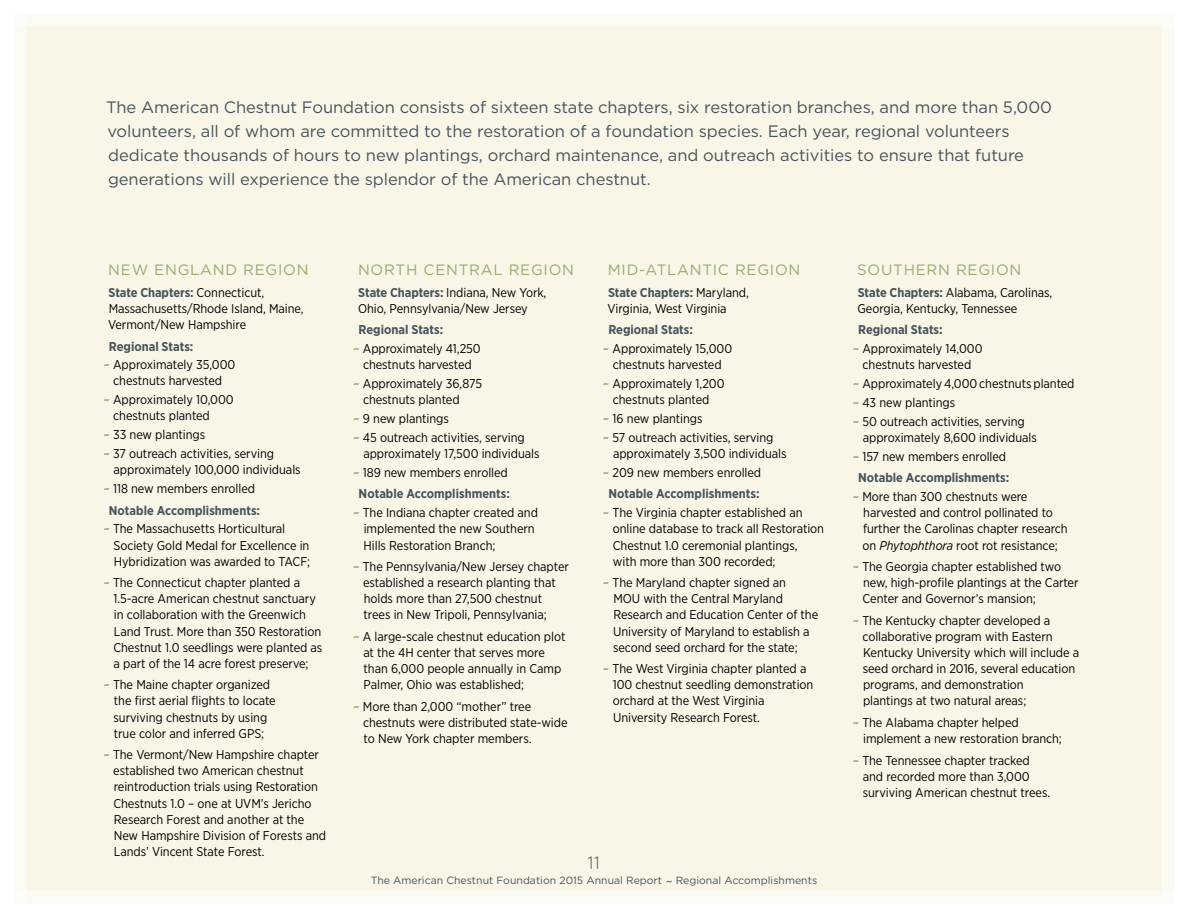
<style>
.page{position:relative;width:1188px;height:918px;background:#fff}
.page>*{position:absolute;margin:0;border:0;box-sizing:border-box;transform-origin:0 0}
.Page_Number{font:18px "Quicksand";color:#48535b}
.Intro{font:16.5px/24px "Gotham";letter-spacing:-.005em;color:#48535b}
.Subhead{font:15px "Gotham";letter-spacing:.05em;color:#96ab70}
.Body_Copy{font:12.75px/16.2px "Gotham Narrow";letter-spacing:-.005em;color:#000}
.Body_Copy-2{font:700 12.75px "Gotham Narrow";color:#48535b}
.t1{font:10.5px "Gotham";color:#48535b}
.s1{font-weight:700;color:#48535b}
.s2{font-family:"Gotham";font-weight:700;color:#96ab70}
.s3{font-family:"Quicksand";font-size:18px}
.s4{font-style:italic}
</style>
<div class="page">
<div style="left:14px;top:14px;width:1161px;height:890px;background:#f9f6e8"></div>
<div style="left:1161px;top:0;width:14px;height:918px;background:#fbfaf3"></div>
<div style="left:0;top:14px;width:1188px;height:13px;background:#fbfaf3"></div>
<div style="left:0;top:891px;width:1188px;height:13px;background:#fbfaf3"></div>
<div style="left:0;top:0;width:27px;height:918px;background:#fff"></div>
<p class="Intro" style="left:106px;top:95px;width:947px">The American Chestnut Foundation consists of sixteen state chapters, six restoration branches, and more than 5,000 volunteers, all of whom are committed to the restoration of a foundation species. Each year, regional volunteers dedicate thousands of hours to new plantings, orchard maintenance, and outreach activities to ensure that future generations will experience the splendor of the American chestnut.</p>
<p class="Subhead" style="left:108px;top:260px;width:202px">NEW ENGLAND REGION</p>
<p class="Body_Copy" style="left:108px;top:284px;width:197px"><span class="s1">State Chapters:</span> Connecticut,<br>Massachusetts/Rhode Island, Maine,<br>Vermont/New Hampshire</p>
<p class="Body_Copy-2" style="left:109px;top:338px;width:86px">Regional Stats:</p>
<p class="Body_Copy" style="left:103px;top:357px;width:133px;text-align:center"><span class="s2">~</span> Approximately 35,000 chestnuts harvested</p>
<p class="Body_Copy" style="left:113px;top:391px;width:122px;text-indent:-10px"><span class="s2">~</span> Approximately 10,000 chestnuts planted</p>
<p class="Body_Copy" style="left:103px;top:426px;width:103px"><span class="s2">~</span> 33 new plantings</p>
<p class="Body_Copy" style="left:114px;top:445px;width:189px;text-indent:-10px"><span class="s2">~</span> 37 outreach activities, serving approximately 100,000 individuals</p>
<p class="Body_Copy" style="left:103px;top:480px;width:153px"><span class="s2">~</span> 118 new members enrolled</p>
<p class="Body_Copy-2" style="left:109px;top:502px;width:153px">Notable Accomplishments:</p>
<p class="Body_Copy" style="left:113px;top:521px;width:198px;text-indent:-10px"><span class="s2">~</span> The Massachusetts Horticultural<br>Society Gold Medal for Excellence in<br>Hybridization was awarded to TACF;</p>
<p class="Body_Copy" style="left:113px;top:574px;width:211px;text-indent:-10px"><span class="s2">~</span> The Connecticut chapter planted a 1.5-acre American chestnut sanctuary in collaboration with the Greenwich Land Trust. More than 350 Restoration Chestnut 1.0 seedlings were planted as a part of the 14 acre forest preserve;</p>
<p class="Body_Copy" style="left:114px;top:676px;width:164px;text-indent:-10px"><span class="s2">~</span> The Maine chapter organized the first aerial flights to locate surviving chestnuts by using true color and inferred GPS;</p>
<p class="Body_Copy" style="left:113px;top:746px;width:214px;text-indent:-10px"><span class="s2">~</span> The Vermont/New Hampshire chapter established two American chestnut reintroduction trials using Restoration Chestnuts 1.0 – one at UVM’s Jericho Research Forest and another at the New Hampshire Division of Forests and Lands’ Vincent State Forest.</p>
<p class="Subhead" style="left:358px;top:260px;width:218px">NORTH CENTRAL REGION</p>
<p class="Body_Copy" style="left:358px;top:284px;width:190px"><span class="s1">State Chapters:</span> Indiana, New York,<br>Ohio, Pennsylvania/New Jersey</p>
<p class="Body_Copy-2" style="left:359px;top:322px;width:86px">Regional Stats:</p>
<p class="Body_Copy" style="left:353px;top:340px;width:129px;text-align:center"><span class="s2">~</span> Approximately 41,250 chestnuts harvested</p>
<p class="Body_Copy" style="left:363px;top:375px;width:121px;text-indent:-10px"><span class="s2">~</span> Approximately 36,875 chestnuts planted</p>
<p class="Body_Copy" style="left:353px;top:410px;width:97px"><span class="s2">~</span> 9 new plantings</p>
<p class="Body_Copy" style="left:363px;top:429px;width:178px;text-indent:-10px"><span class="s2">~</span> 45 outreach activities, serving approximately 17,500 individuals</p>
<p class="Body_Copy" style="left:353px;top:464px;width:156px"><span class="s2">~</span> 189 new members enrolled</p>
<p class="Body_Copy-2" style="left:359px;top:486px;width:153px">Notable Accomplishments:</p>
<p class="Body_Copy" style="left:364px;top:504px;width:176px;text-indent:-10px"><span class="s2">~</span> The Indiana chapter created and implemented the new Southern<br>Hills Restoration Branch;</p>
<p class="Body_Copy" style="left:363px;top:558px;width:207px;text-indent:-10px"><span class="s2">~</span> The Pennsylvania/New Jersey chapter established a research planting that holds more than 27,500 chestnut trees in New Tripoli, Pennsylvania;</p>
<p class="Body_Copy" style="left:363px;top:628px;width:204px;text-indent:-10px"><span class="s2">~</span> A large-scale chestnut education plot at the 4H center that serves more than 6,000 people annually in Camp Palmer, Ohio was established;</p>
<p class="Body_Copy" style="left:363px;top:698px;width:206px;text-indent:-10px"><span class="s2">~</span> More than 2,000 “mother” tree chestnuts were distributed state-wide to New York chapter members.</p>
<p class="Subhead" style="left:608px;top:260px;width:194px">MID-ATLANTIC REGION</p>
<p class="Body_Copy" style="left:608px;top:284px;width:143px"><span class="s1">State Chapters:</span> Maryland,<br>Virginia, West Virginia</p>
<p class="Body_Copy-2" style="left:608px;top:322px;width:86px">Regional Stats:</p>
<p class="Body_Copy" style="left:603px;top:340px;width:131px;text-align:center"><span class="s2">~</span> Approximately 15,000 chestnuts harvested</p>
<p class="Body_Copy" style="left:603px;top:375px;width:123px;text-align:center"><span class="s2">~</span> Approximately 1,200 chestnuts planted</p>
<p class="Body_Copy" style="left:603px;top:410px;width:101px"><span class="s2">~</span> 16 new plantings</p>
<p class="Body_Copy" style="left:613px;top:429px;width:175px;text-indent:-10px"><span class="s2">~</span> 57 outreach activities, serving approximately 3,500 individuals</p>
<p class="Body_Copy" style="left:603px;top:464px;width:160px"><span class="s2">~</span> 209 new members enrolled</p>
<p class="Body_Copy-2" style="left:608px;top:486px;width:153px">Notable Accomplishments:</p>
<p class="Body_Copy" style="left:613px;top:504px;width:213px;text-indent:-10px"><span class="s2">~</span> The Virginia chapter established an online database to track all Restoration Chestnut 1.0 ceremonial plantings, with more than 300 recorded;</p>
<p class="Body_Copy" style="left:613px;top:574px;width:207px;text-indent:-10px"><span class="s2">~</span> The Maryland chapter signed an<br>MOU with the Central Maryland Research and Education Center of the University of Maryland to establish a second seed orchard for the state;</p>
<p class="Body_Copy" style="left:613px;top:660px;width:202px;text-indent:-10px"><span class="s2">~</span> The West Virginia chapter planted a 100 chestnut seedling demonstration orchard at the West Virginia University Research Forest.</p>
<p class="Page_Number" style="left:588px;top:853px;width:14px">11</p>
<p class="t1" style="left:371px;top:874px;width:448px">The American Chestnut Foundation 2015 Annual Report <span class="s3">~</span> Regional Accomplishments</p>
<p class="Subhead" style="left:857px;top:260px;width:166px">SOUTHERN REGION</p>
<p class="Body_Copy" style="left:858px;top:284px;width:196px"><span class="s1">State Chapters:</span> Alabama, Carolinas,<br>Georgia, Kentucky, Tennessee</p>
<p class="Body_Copy-2" style="left:858px;top:322px;width:86px">Regional Stats:</p>
<p class="Body_Copy" style="left:853px;top:340px;width:131px;text-align:center"><span class="s2">~</span> Approximately 14,000 chestnuts harvested</p>
<p class="Body_Copy" style="left:853px;top:375px;width:223px"><span class="s2">~</span> Approximately 4,000 chestnuts planted</p>
<p class="Body_Copy" style="left:853px;top:394px;width:104px"><span class="s2">~</span> 43 new plantings</p>
<p class="Body_Copy" style="left:863px;top:413px;width:176px;text-indent:-10px"><span class="s2">~</span> 50 outreach activities, serving approximately 8,600 individuals</p>
<p class="Body_Copy" style="left:853px;top:448px;width:155px"><span class="s2">~</span> 157 new members enrolled</p>
<p class="Body_Copy-2" style="left:858px;top:470px;width:153px">Notable Accomplishments:</p>
<p class="Body_Copy" style="left:863px;top:488px;width:207px;text-indent:-10px"><span class="s2">~</span> More than 300 chestnuts were harvested and control pollinated to further the Carolinas chapter research on <span class="s4">Phytophthora</span> root rot resistance;</p>
<p class="Body_Copy" style="left:863px;top:558px;width:217px;text-indent:-10px"><span class="s2">~</span> The Georgia chapter established two new, high-profile plantings at the Carter<br>Center and Governor’s mansion;</p>
<p class="Body_Copy" style="left:863px;top:612px;width:218px;text-indent:-10px"><span class="s2">~</span> The Kentucky chapter developed a collaborative program with Eastern Kentucky University which will include a seed orchard in 2016, several education programs, and demonstration<br>plantings at two natural areas;</p>
<p class="Body_Copy" style="left:863px;top:714px;width:200px;text-indent:-10px"><span class="s2">~</span> The Alabama chapter helped implement a new restoration branch;</p>
<p class="Body_Copy" style="left:863px;top:752px;width:189px;text-indent:-10px"><span class="s2">~</span> The Tennessee chapter tracked and recorded more than 3,000 surviving American chestnut trees.</p>
</div>
